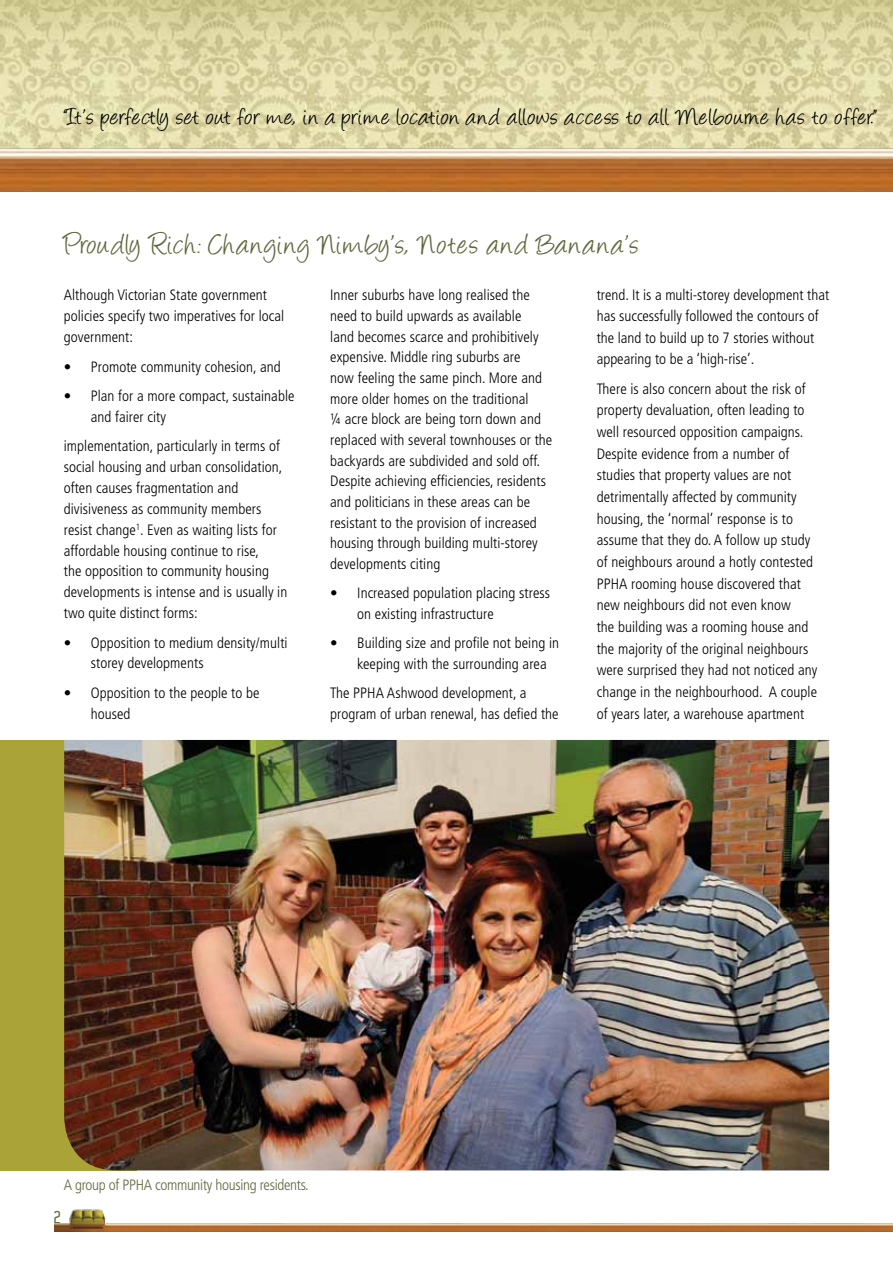
<style>
.page{position:relative;width:893px;height:1263px;background:#fff}
.page>*{position:absolute;margin:0;border:0;box-sizing:border-box;transform-origin:0 0}
.t1{font:33px "Angelina";letter-spacing:.05em;color:#62673e}
.t2{font:27px "Angelina";letter-spacing:.03em;color:#000}
.t3{font:600 16.5px "Aldo";color:#627140}
.t4{font:300 condensed 15px/20.7px "Frutiger";letter-spacing:.005em;color:#000}
.t5{font:300 condensed 15px "Frutiger";letter-spacing:-.02em;color:#62673e}
</style>
<div class="page">
<img style="left:54px;top:1209px;width:839px;height:22px">
<div style="left:0;top:740px;width:136px;height:430px;background:#aaa438"></div>
<img style="left:0;top:0;width:893px;height:23px">
<img style="left:0;top:23px;width:893px;height:169px">
<img style="left:64px;top:740px;width:765px;height:430px">
<h2 class="t2" style="left:64px;top:105px;width:815px">“It’s perfectly set out for me, in a prime location and allows access to all Melbourne has to offer.”</h2>
<h1 class="t1" style="left:64px;top:231px;width:576px">Proudly Rich: Changing Nimby’s, Notes and Banana’s</h1>
<p class="t4" style="left:64px;top:285px;width:222px">Although Victorian State government policies specify two imperatives for local government:</p>
<p class="t4" style="left:64px;top:356px;width:218px">• Promote community cohesion, and</p>
<p class="t4" style="left:91px;top:385px;width:205px;text-indent:-27px">• Plan for a more compact, sustainable and fairer city</p>
<p class="t4" style="left:64px;top:436px;width:225px">implementation, particularly in terms of social housing and urban consolidation, often causes fragmentation and divisiveness as community members resist change<sup>1</sup>. Even as waiting lists for affordable housing continue to rise,<br>the opposition to community housing developments is intense and is usually in two quite distinct forms:</p>
<p class="t4" style="left:91px;top:632px;width:198px;text-indent:-27px">• Opposition to medium density/multi storey developments</p>
<p class="t4" style="left:91px;top:682px;width:170px;text-indent:-27px">• Opposition to the people to be housed</p>
<p class="t4" style="left:330px;top:285px;width:224px">Inner suburbs have long realised the need to build upwards as available<br>land becomes scarce and prohibitively expensive. Middle ring suburbs are<br>now feeling the same pinch. More and more older homes on the traditional<br>¼ acre block are being torn down and replaced with several townhouses or the backyards are subdivided and sold off.<br>Despite achieving efficiencies, residents and politicians in these areas can be resistant to the provision of increased housing through building multi-storey developments citing</p>
<p class="t4" style="left:357px;top:583px;width:194px;text-indent:-27px">• Increased population placing stress on existing infrastructure</p>
<p class="t4" style="left:357px;top:633px;width:203px;text-indent:-27px">• Building size and profile not being in keeping with the surrounding area</p>
<p class="t4" style="left:330px;top:683px;width:230px">The PPHA Ashwood development, a program of urban renewal, has defied the</p>
<p class="t4" style="left:597px;top:285px;width:234px">trend. It is a multi-storey development that has successfully followed the contours of the land to build up to 7 stories without appearing to be a ‘high-rise’.</p>
<p class="t4" style="left:597px;top:378px;width:222px;line-height:21.6px">There is also concern about the risk of property devaluation, often leading to well resourced opposition campaigns.<br>Despite evidence from a number of studies that property values are not detrimentally affected by community housing, the ‘normal’ response is to assume that they do. A follow up study of neighbours around a hotly contested PPHA rooming house discovered that new neighbours did not even know<br>the building was a rooming house and the majority of the original neighbours were surprised they had not noticed any change in the neighbourhood. A couple of years later, a warehouse apartment</p>
<p class="t5" style="left:64px;top:1176px;width:246px">A group of PPHA community housing residents.</p>
<p class="t3" style="left:54px;top:1208px;width:9px">2</p>
</div>
